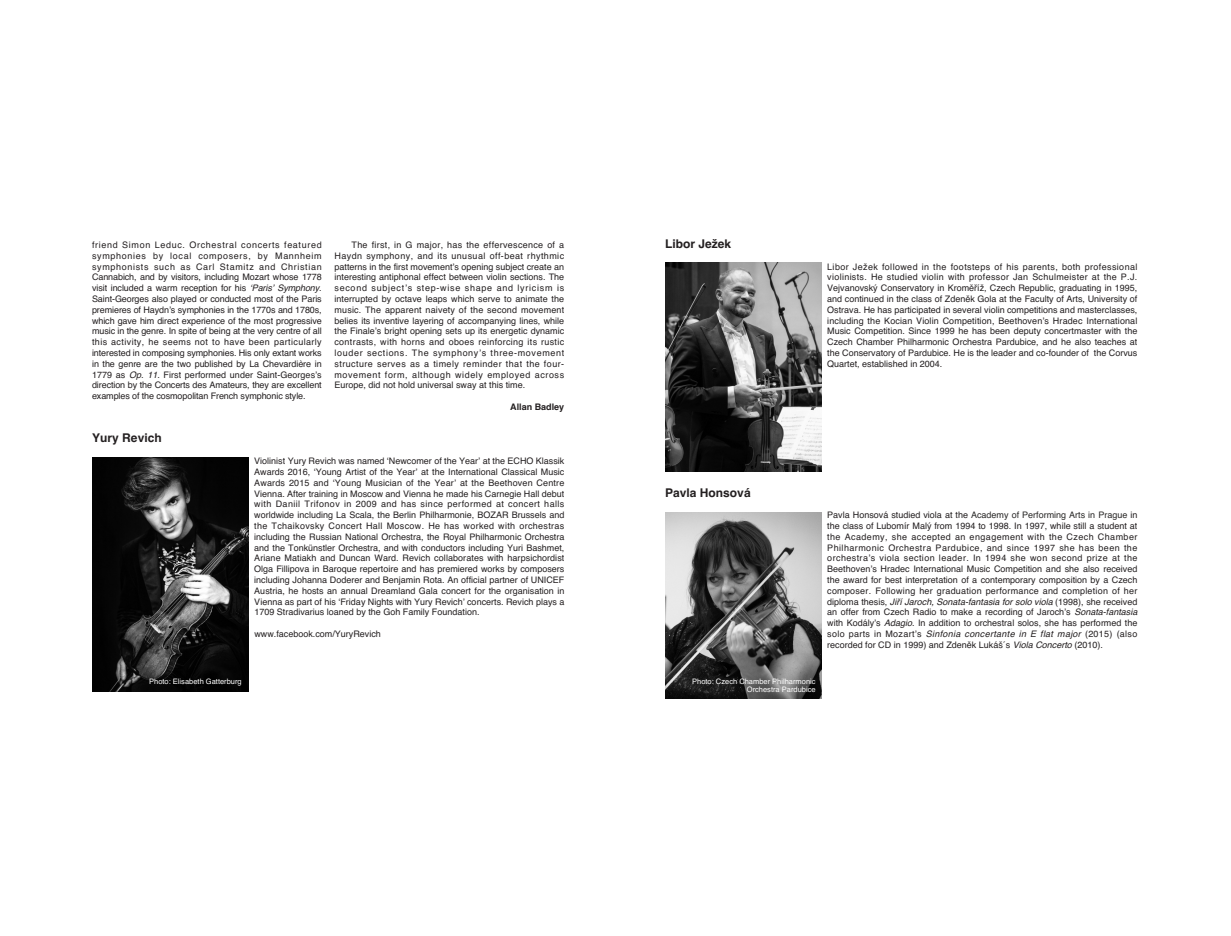
<style>
.page{position:relative;width:1231px;height:936px;background:#fff}
.page>*{position:absolute;margin:0;border:0;box-sizing:border-box;transform-origin:0 0}
.t1{font:700 12px "Helvetica";color:#231f20}
.t2{font:9px/10.8px "Helvetica";color:#231f20;text-align:justify}
.t3{font:700 9px "Helvetica";color:#231f20}
.t4{font:7.5px/8.1px "Helvetica";color:#fff;text-align:right}
.s1{font-style:italic}
.s2{color:#292827}
</style>
<div class="page">
<img style="left:92px;top:457px;width:156px;height:234px">
<img style="left:665px;top:263px;width:156px;height:208px">
<img style="left:665px;top:512px;width:156px;height:186px">
<p class="t2" style="left:92px;top:239px;width:231px">friend Simon Leduc. Orchestral concerts featured symphonies by local composers, by Mannheim symphonists such as Carl Stamitz and Christian Cannabich, and by visitors, including Mozart whose 1778 visit included a warm reception for his <span class="s1">‘Paris’ Symphony</span>.<br>Saint-Georges also played or conducted most of the Paris premieres of Haydn’s symphonies in the 1770s and 1780s, which gave him direct experience of the most progressive music in the genre. In spite of being at the very centre of all this activity, he seems not to have been particularly interested in composing symphonies. His only extant works in the genre are the two published by La Chevardier̀e in 1779 as <span class="s1">Op. 11</span>. First performed under Saint-Georges’s direction by the Concerts des Amateurs, they are excellent examples of the cosmopolitan French symphonic style.</p>
<p class="t2" style="left:334px;top:239px;width:231px;text-indent:17px">The first, in G major, has the effervescence of a Haydn symphony, and its unusual off-beat rhythmic patterns in the first movement’s opening subject create an interesting antiphonal effect between violin sections. The second subject’s step-wise shape and lyricism is interrupted by octave leaps which serve to animate the music. The apparent naivety of the second movement belies its inventive layering of accompanying lines, while the Finale’s bright opening sets up its energetic dynamic contrasts, with horns and oboes reinforcing its rustic louder sections. The symphony’s three-movement structure serves as a timely reminder that the four&shy;movement form, although widely employed across Europe, did not hold universal sway at this time.</p>
<p class="t3" style="left:510px;top:401px;width:56px">Allan Badley</p>
<h1 class="t1" style="left:92px;top:431px;width:71px">Yury Revich</h1>
<p class="t2" style="left:254px;top:455px;width:312px">Violinist Yury Revich was named ‘Newcomer of the Year’ at the ECHO Klassik Awards 2016, ‘Young Artist of the Year’ at the International Classical Music Awards 2015 and ‘Young Musician of the Year’ at the Beethoven Centre Vienna. After training in Moscow and Vienna he made his Carnegie Hall debut with Daniil Trifonov in 2009 and has since performed at concert halls worldwide including La Scala, the Berlin Philharmonie, BOZAR Brussels and the Tchaikovsky Concert Hall Moscow. He has worked with orchestras including the Russian National Orchestra, the Royal Philharmonic Orchestra and the Tonkünstler Orchestra, and with conductors including Yuri Bashmet, Ariane Matiakh and Duncan Ward. Revich collaborates with harpsichordist Olga Fillipova in Baroque repertoire and has premiered works by composers including Johanna Doderer and Benjamin Rota. An official partner of UNICEF Austria, he hosts an annual Dreamland Gala concert for the organisation in Vienna as part of his ‘Friday Nights with Yury Revich’ concerts. Revich plays a 1709 Stradivarius loaned by the Goh Family Foundation.</p>
<p class="t2" style="left:254px;top:628px;width:128px">www.facebook.com/YuryRevich</p>
<h1 class="t1" style="left:665px;top:237px;width:68px">Libor Ježek</h1>
<h1 class="t1" style="left:665px;top:485px;width:87px">Pavla Honsová</h1>
<p class="t4" style="left:149px;top:677px;width:94px">Photo: Elisabeth Gatterburg</p>
<p class="t4" style="left:692px;top:677px;width:125px">Photo: Czech Chamber Philharmonic<br>Orchestra Pardubice</p>
<p class="t2" style="left:827px;top:261px;width:312px">Libor Ježek followed in the footsteps of his parents, both professional violinists. He studied violin with professor Jan Schulmeister at the P.J.<br>Vejvanovský Conservatory in Kroměříž, Czech Republic, graduating in 1995, and continued in the class of Zdeněk Gola at the Faculty of Arts, University of Ostrava. He has participated in several violin competitions and masterclasses, including the Kocian Violin Competition, Beethoven’s Hradec International Music Competition. Since 1999 he has been deputy concertmaster with the Czech Chamber Philharmonic Orchestra Pardubice, and he also teaches at the Conservatory of Pardubice. He is the leader and co-founder of the Corvus Quartet, established in 2004.</p>
<p class="t2" style="left:827px;top:509px;width:312px">Pavla Honsová studied viola at the <span class="s2">Academy of Performing Arts in Prague</span> in the class of Lubomír Malý from 1994 to 1998. In 1997, while still a student at the Academy, she accepted an engagement with the Czech Chamber Philharmonic Orchestra Pardubice, and since 1997 she has been the orchestra’s viola section leader. In 1994 she won second prize at the Beethoven’s Hradec International Music Competition and she also received the award for best interpretation of a contemporary composition by a Czech composer. Following her graduation performance and completion of her diploma thesis, <span class="s1">Jiří Jaroch, Sonata-fantasia for solo viola</span> (1998), she received an offer from Czech Radio to make a recording of Jaroch’s <span class="s1">Sonata-fantasia </span>with Kodály’s <span class="s1">Adagio</span>. In addition to orchestral solos, she has performed the solo parts in Mozart’s <span class="s1">Sinfonia concertante in E flat major</span> (2015) (also recorded for CD in 1999) and Zdeněk Lukáš´s <span class="s1">Viola Concerto</span> (2010).</p>
</div>
